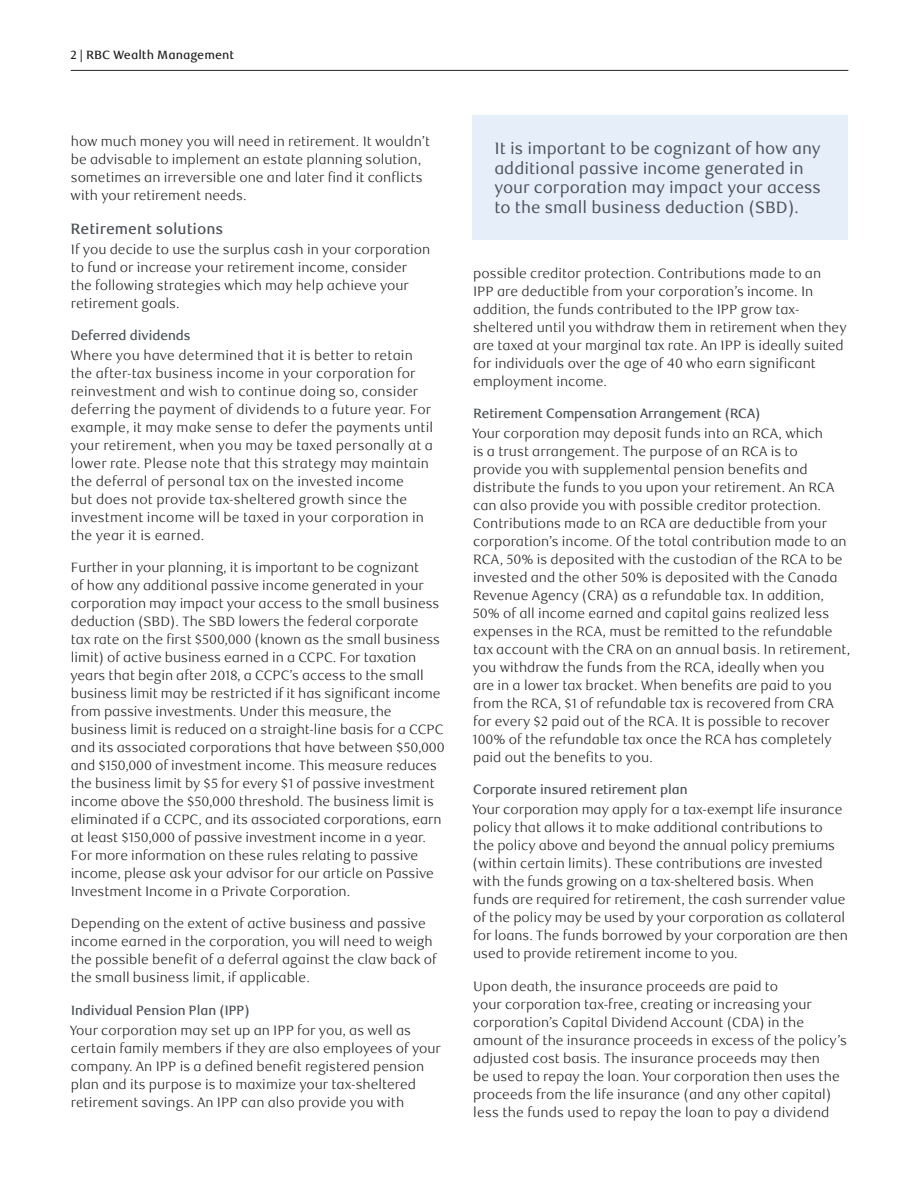
<style>
.page{position:relative;width:918px;height:1188px;background:#fff}
.page>*{position:absolute;margin:0;border:0;box-sizing:border-box;transform-origin:0 0}
.t1{font:16.5px/19.5px "RBC Text";color:#4a4f55}
._6-Subhead_L1{font:500 15px "RBC Text";color:#4a4f55}
._5-Body_Copy{font:300 13.5px/18px "RBC Text";color:#231f20}
._7-Subhead_L2{font:500 13.5px "RBC Display";color:#4a4f55}
.t2{font:500 12px "RBC Text";color:#231f20}
</style>
<div class="page">
<hr style="left:71px;top:70px;width:777px;height:1px;background:#231f20">
<div style="left:473px;top:115px;width:375px;height:125px;background:#e6eefa"></div>
<p class="t2" style="left:70px;top:47px;width:165px">2 | RBC Wealth Management</p>
<p class="_5-Body_Copy" style="left:71px;top:132px;width:361px">how much money you will need in retirement. It wouldn’t be advisable to implement an estate planning solution, sometimes an irreversible one and later find it conflicts with your retirement needs.</p>
<h3 class="_6-Subhead_L1" style="left:71px;top:220px;width:154px">Retirement solutions</h3>
<p class="_5-Body_Copy" style="left:71px;top:240px;width:361px">If you decide to use the surplus cash in your corporation to fund or increase your retirement income, consider the following strategies which may help achieve your retirement goals.</p>
<h4 class="_7-Subhead_L2" style="left:71px;top:327px;width:121px">Deferred dividends</h4>
<p class="_5-Body_Copy" style="left:70px;top:347px;width:364px">Where you have determined that it is better to retain the after-tax business income in your corporation for reinvestment and wish to continue doing so, consider deferring the payment of dividends to a future year. For example, it may make sense to defer the payments until your retirement, when you may be taxed personally at a lower rate. Please note that this strategy may maintain the deferral of personal tax on the invested income<br>but does not provide tax-sheltered growth since the investment income will be taxed in your corporation in the year it is earned.</p>
<p class="_5-Body_Copy" style="left:71px;top:559px;width:376px">Further in your planning, it is important to be cognizant<br>of how any additional passive income generated in your corporation may impact your access to the small business deduction (SBD). The SBD lowers the federal corporate<br>tax rate on the first $500,000 (known as the small business limit) of active business earned in a CCPC. For taxation years that begin after 2018, a CCPC’s access to the small business limit may be restricted if it has significant income from passive investments. Under this measure, the business limit is reduced on a straight-line basis for a CCPC and its associated corporations that have between $50,000 and $150,000 of investment income. This measure reduces the business limit by $5 for every $1 of passive investment income above the $50,000 threshold. The business limit is eliminated if a CCPC, and its associated corporations, earn at least $150,000 of passive investment income in a year.<br>For more information on these rules relating to passive income, please ask your advisor for our article on Passive Investment Income in a Private Corporation.</p>
<p class="_5-Body_Copy" style="left:71px;top:915px;width:367px">Depending on the extent of active business and passive income earned in the corporation, you will need to weigh the possible benefit of a deferral against the claw back of the small business limit, if applicable.</p>
<h4 class="_7-Subhead_L2" style="left:71px;top:1002px;width:180px">Individual Pension Plan (IPP)</h4>
<p class="_5-Body_Copy" style="left:70px;top:1022px;width:373px">Your corporation may set up an IPP for you, as well as certain family members if they are also employees of your company. An IPP is a defined benefit registered pension plan and its purpose is to maximize your tax-sheltered retirement savings. An IPP can also provide you with</p>
<p class="t1" style="left:494px;top:139px;width:328px">It is important to be cognizant of how any additional passive income generated in your corporation may impact your access to the small business deduction (SBD).</p>
<p class="_5-Body_Copy" style="left:473px;top:264px;width:375px">possible creditor protection. Contributions made to an<br>IPP are deductible from your corporation’s income. In addition, the funds contributed to the IPP grow tax&shy;sheltered until you withdraw them in retirement when they are taxed at your marginal tax rate. An IPP is ideally suited for individuals over the age of 40 who earn significant employment income.</p>
<h4 class="_7-Subhead_L2" style="left:474px;top:405px;width:288px">Retirement Compensation Arrangement (RCA)</h4>
<p class="_5-Body_Copy" style="left:472px;top:425px;width:380px">Your corporation may deposit funds into an RCA, which<br>is a trust arrangement. The purpose of an RCA is to<br>provide you with supplemental pension benefits and distribute the funds to you upon your retirement. An RCA can also provide you with possible creditor protection.<br>Contributions made to an RCA are deductible from your corporation’s income. Of the total contribution made to an RCA, 50% is deposited with the custodian of the RCA to be invested and the other 50% is deposited with the Canada Revenue Agency (CRA) as a refundable tax. In addition, 50% of all income earned and capital gains realized less expenses in the RCA, must be remitted to the refundable tax account with the CRA on an annual basis. In retirement, you withdraw the funds from the RCA, ideally when you<br>are in a lower tax bracket. When benefits are paid to you from the RCA, $1 of refundable tax is recovered from CRA for every $2 paid out of the RCA. It is possible to recover 100% of the refundable tax once the RCA has completely paid out the benefits to you.</p>
<h4 class="_7-Subhead_L2" style="left:473px;top:782px;width:216px">Corporate insured retirement plan</h4>
<p class="_5-Body_Copy" style="left:472px;top:801px;width:377px">Your corporation may apply for a tax-exempt life insurance policy that allows it to make additional contributions to<br>the policy above and beyond the annual policy premiums (within certain limits). These contributions are invested with the funds growing on a tax-sheltered basis. When funds are required for retirement, the cash surrender value of the policy may be used by your corporation as collateral for loans. The funds borrowed by your corporation are then used to provide retirement income to you.</p>
<p class="_5-Body_Copy" style="left:473px;top:977px;width:376px">Upon death, the insurance proceeds are paid to<br>your corporation tax-free, creating or increasing your corporation’s Capital Dividend Account (CDA) in the amount of the insurance proceeds in excess of the policy’s adjusted cost basis. The insurance proceeds may then<br>be used to repay the loan. Your corporation then uses the proceeds from the life insurance (and any other capital) less the funds used to repay the loan to pay a dividend</p>
</div>
